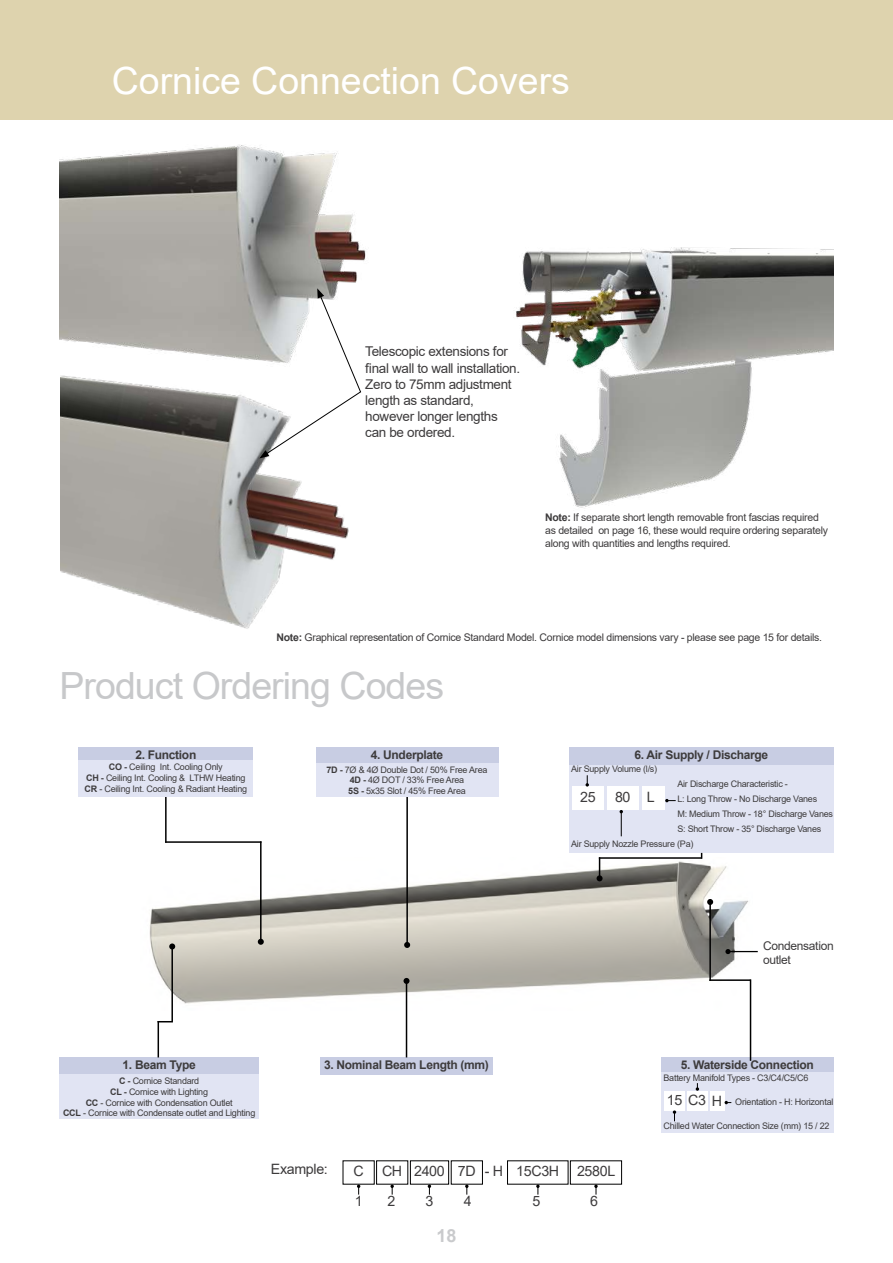
<style>
.page{position:relative;width:893px;height:1263px;background:#fff}
.page>*{position:absolute;margin:0;border:0;box-sizing:border-box;transform-origin:0 0}
.t1{font:37.5px "Arial";color:#fff}
.t2{font:37.5px "Arial";letter-spacing:-.025em;color:#c7c8ca}
.t3{font:700 18px "Arial";color:#c9cacc}
.t4{font:14.25px "Arial";letter-spacing:-.025em;color:#3d3b3c}
.t5{font:13.5px/16.2px "Arial";letter-spacing:-.025em;color:#3d3b3c}
.t6{font:700 12px "Arial";letter-spacing:-.025em;color:#3d3b3c}
.t7{font:12px/14.4px "Arial";letter-spacing:-.025em;color:#3d3b3c}
.t8{font:10.5px/12.6px "Arial";letter-spacing:-.025em;color:#3d3b3c}
.t9{font:9px/10.8px "Arial";letter-spacing:-.025em;color:#3d3b3c;text-align:center}
.s1{font-weight:700}
</style>
<div class="page">
<div style="left:0;top:0;width:893px;height:119px;background:#ded3ae"></div>
<hr style="left:165px;top:784px;width:2px;height:59px;background:#000">
<img style="left:149px;top:858px;width:604px;height:152px">
<div style="left:79px;top:747px;width:174px;height:14px;background:#c8cde3"></div>
<div style="left:79px;top:761px;width:174px;height:36px;background:#e1e4f3"></div>
<div style="left:60px;top:1057px;width:199px;height:17px;background:#c8cde3"></div>
<div style="left:60px;top:1074px;width:199px;height:45px;background:#e1e4f3"></div>
<div style="left:320px;top:1057px;width:173px;height:17px;background:#c8cde3"></div>
<div style="left:569px;top:761px;width:264px;height:92px;background:#e1e4f3"></div>
<div style="left:569px;top:747px;width:264px;height:17px;background:#c8cde3"></div>
<div style="left:607px;top:786px;width:31px;height:24px;background:#fff"></div>
<div style="left:572px;top:786px;width:32px;height:24px;background:#fff"></div>
<div style="left:642px;top:786px;width:23px;height:24px;background:#fff"></div>
<svg style="left:585px;top:775px;width:4px;height:11px"></svg>
<svg style="left:620px;top:810px;width:3px;height:26px"></svg>
<svg style="left:665px;top:799px;width:11px;height:3px"></svg>
<div style="left:661px;top:1072px;width:172px;height:60px;background:#e1e4f3"></div>
<div style="left:661px;top:1057px;width:172px;height:15px;background:#c8cde3"></div>
<div style="left:687px;top:1091px;width:20px;height:19px;background:#fff"></div>
<div style="left:664px;top:1091px;width:21px;height:19px;background:#fff"></div>
<div style="left:710px;top:1091px;width:14px;height:19px;background:#fff"></div>
<svg style="left:696px;top:1083px;width:3px;height:8px"></svg>
<svg style="left:673px;top:1110px;width:3px;height:11px"></svg>
<svg style="left:724px;top:1101px;width:7px;height:3px"></svg>
<hr style="left:260px;top:841px;width:2px;height:101px;background:#000">
<svg style="left:258px;top:939px;width:6px;height:6px"></svg>
<hr style="left:165px;top:841px;width:96px;height:2px;background:#000">
<hr style="left:406px;top:793px;width:2px;height:152px;background:#000">
<svg style="left:404px;top:942px;width:6px;height:6px"></svg>
<svg style="left:597px;top:857px;width:6px;height:24px"></svg>
<hr style="left:599px;top:857px;width:103px;height:2px;background:#000">
<hr style="left:406px;top:981px;width:1px;height:76px;background:#000">
<svg style="left:403px;top:978px;width:6px;height:6px"></svg>
<hr style="left:709px;top:902px;width:2px;height:79px;background:#000">
<svg style="left:707px;top:899px;width:6px;height:6px"></svg>
<hr style="left:750px;top:979px;width:1px;height:82px;background:#000">
<hr style="left:709px;top:979px;width:41px;height:2px;background:#000">
<hr style="left:171px;top:946px;width:2px;height:75px;background:#000">
<svg style="left:169px;top:943px;width:6px;height:6px"></svg>
<hr style="left:158px;top:1021px;width:1px;height:36px;background:#000">
<svg style="left:159px;top:1021px;width:14px;height:1px"></svg>
<div style="left:410px;top:1160px;width:39px;height:24px;border:1px solid #000"></div>
<div style="left:570px;top:1160px;width:52px;height:24px;border:1px solid #000"></div>
<svg style="left:357px;top:1184px;width:3px;height:10px"></svg>
<svg style="left:390px;top:1184px;width:4px;height:10px"></svg>
<svg style="left:428px;top:1184px;width:3px;height:10px"></svg>
<svg style="left:465px;top:1184px;width:3px;height:10px"></svg>
<svg style="left:536px;top:1184px;width:4px;height:10px"></svg>
<svg style="left:594px;top:1184px;width:4px;height:10px"></svg>
<div style="left:316px;top:747px;width:182px;height:16px;background:#c8cde3"></div>
<div style="left:316px;top:763px;width:182px;height:33px;background:#e1e4f3"></div>
<hr style="left:728px;top:951px;width:30px;height:1px;background:#000">
<svg style="left:725px;top:949px;width:5px;height:5px"></svg>
<img style="left:60px;top:145px;width:306px;height:187px">
<img style="left:59px;top:332px;width:290px;height:297px">
<div style="left:15px;top:356px;width:45px;height:229px;background:#fff"></div>
<svg style="left:259px;top:288px;width:103px;height:170px"></svg>
<img style="left:516px;top:247px;width:317px;height:262px">
<h1 class="t1" style="left:112px;top:55px;width:460px">Cornice Connection Covers</h1>
<h3 class="t5" style="left:365px;top:343px;width:156px">Telescopic extensions for final wall to wall installation.<br>Zero to 75mm adjustment length as standard, however longer lengths can be ordered.</h3>
<p class="t8" style="left:545px;top:511px;width:284px"><span class="s1">Note:</span> If separate short length removable front fascias required as detailed on page 16, these would require ordering separately along with quantities and lengths required.</p>
<p class="t8" style="left:276px;top:631px;width:547px"><span class="s1">Note:</span> Graphical representation of Cornice Standard Model. Cornice model dimensions vary - please see page 15 for details.</p>
<h1 class="t2" style="left:60px;top:660px;width:386px">Product Ordering Codes</h1>
<h3 class="t6" style="left:135px;top:746px;width:63px">2. Function</h3>
<p class="t9" style="left:85px;top:762px;width:164px"><span class="s1">CO -</span> Ceiling Int. Cooling Only<br><span class="s1">CH -</span> Ceiling Int. Cooling &amp; LTHW Heating<br><span class="s1">CR</span> - Ceiling Int. Cooling &amp; Radiant Heating</p>
<h3 class="t6" style="left:371px;top:746px;width:74px">4. Underplate</h3>
<p class="t9" style="left:326px;top:764px;width:163px"><span class="s1">7D -</span> 7Ø &amp; 4Ø Double Dot / 50% Free Area<br><span class="s1">4D -</span> 4Ø DOT / 33% Free Area<br><span class="s1">5S -</span> 5x35 Slot / 45% Free Area</p>
<h3 class="t6" style="left:123px;top:1056px;width:75px">1. Beam Type</h3>
<p class="t9" style="left:63px;top:1075px;width:194px"><span class="s1">C -</span> Cornice Standard<br><span class="s1">CL -</span> Cornice with Lighting<br><span class="s1">CC</span> - Cornice with Condensation Outlet<br><span class="s1">CCL</span> - Cornice with Condensate outlet and Lighting</p>
<h3 class="t6" style="left:324px;top:1056px;width:166px">3. Nominal Beam Length (mm)</h3>
<h3 class="t6" style="left:634px;top:746px;width:135px">6. Air Supply / Discharge</h3>
<p class="t9" style="left:571px;top:764px;width:88px">Air Supply Volume (l/s)</p>
<p class="t9" style="left:677px;top:779px;width:112px">Air Discharge Characteristic -</p>
<p class="t9" style="left:677px;top:794px;width:141px">L: Long Throw - No Discharge Vanes</p>
<p class="t9" style="left:677px;top:809px;width:157px">M: Medium Throw - 18° Discharge Vanes</p>
<p class="t9" style="left:677px;top:824px;width:145px">S: Short Throw - 35° Discharge Vanes</p>
<p class="t9" style="left:571px;top:839px;width:124px">Air Supply Nozzle Pressure (Pa)</p>
<h3 class="t4" style="left:580px;top:787px;width:17px">25</h3>
<h3 class="t4" style="left:615px;top:787px;width:41px">80 L</h3>
<h3 class="t7" style="left:763px;top:938px;width:72px">Condensation outlet</h3>
<h3 class="t6" style="left:681px;top:1056px;width:134px">5. Waterside Connection</h3>
<h3 class="t4" style="left:667px;top:1091px;width:57px">15 C3 H</h3>
<p class="t9" style="left:663px;top:1073px;width:147px">Battery Manifold Types - C3/C4/C5/C6</p>
<p class="t9" style="left:735px;top:1097px;width:100px">Orientation - H: Horizontal</p>
<p class="t9" style="left:663px;top:1121px;width:167px">Chilled Water Connection Size (mm) 15 / 22</p>
<h3 class="t4" style="left:271px;top:1159px;width:58px">Example:</h3>
<h3 class="t4" style="left:485px;top:1161px;width:20px">- H</h3>
<h3 class="t4" style="left:355px;top:1191px;width:9px">1</h3>
<h3 class="t4" style="left:388px;top:1191px;width:9px">2</h3>
<h3 class="t4" style="left:426px;top:1191px;width:9px">3</h3>
<h3 class="t4" style="left:464px;top:1191px;width:9px">4</h3>
<h3 class="t4" style="left:533px;top:1191px;width:9px">5</h3>
<h3 class="t4" style="left:590px;top:1191px;width:9px">6</h3>
<h3 class="t4" style="left:353px;top:1161px;width:12px">C</h3>
<h3 class="t4" style="left:382px;top:1161px;width:95px">CH 2400 7D</h3>
<h3 class="t4" style="left:516px;top:1161px;width:44px">15C3H</h3>
<h3 class="t4" style="left:577px;top:1161px;width:40px">2580L</h3>
<h2 class="t3" style="left:436px;top:1223px;width:22px">18</h2>
</div>
